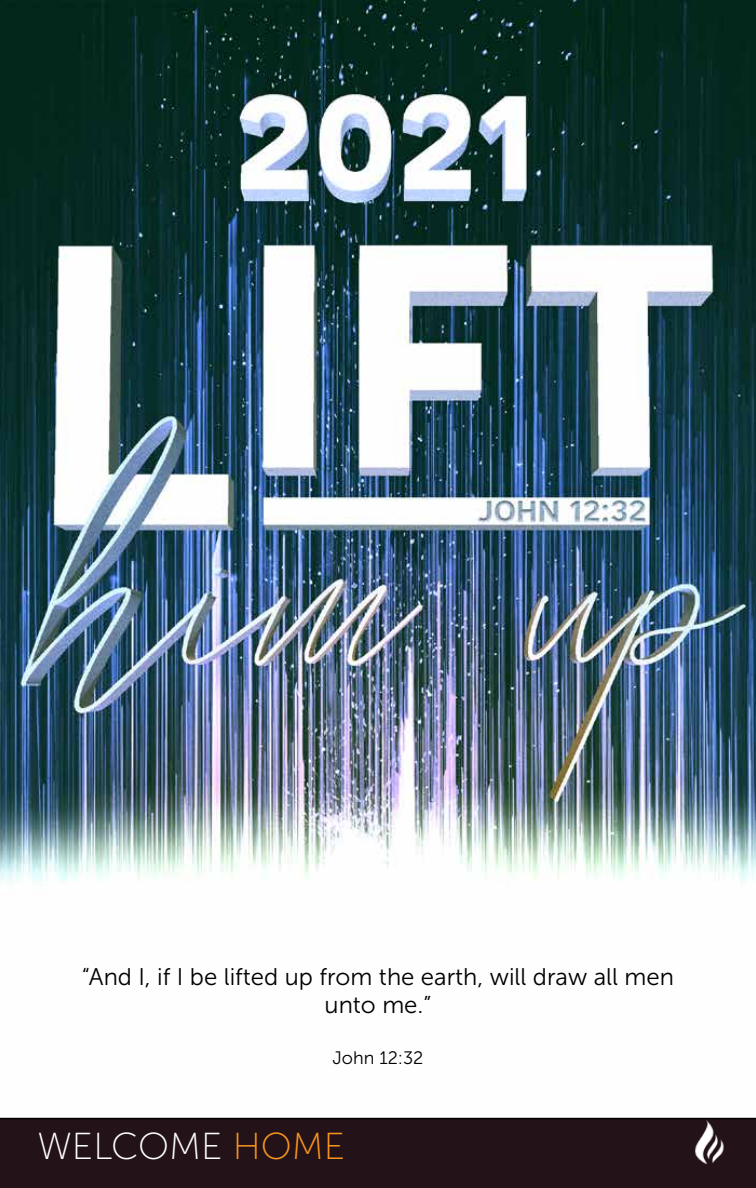
<style>
.page{position:relative;width:756px;height:1188px;background:#fff}
.page>*{position:absolute;margin:0;border:0;box-sizing:border-box;transform-origin:0 0}
.t1{font:37.5px "Museo Sans 100";color:#fff}
.t2{font:24px/28.8px "Museo Sans 300";color:#000;text-align:center}
.t3{font:18px "Museo Sans 300";color:#000}
.s1{color:#f8951f}
</style>
<div class="page">
<img style="left:0;top:0;width:756px;height:1118px">
<div style="left:0;top:1118px;width:756px;height:70px;background:#231217"></div>
<img style="left:693px;top:1119px;width:33px;height:47px">
<p class="t2" style="left:82px;top:962px;width:594px">“And I, if I be lifted up from the earth, will draw all men unto me.”</p>
<p class="t3" style="left:333px;top:1048px;width:92px">John 12:32</p>
<h1 class="t1" style="left:38px;top:1126px;width:309px">WELCOME <span class="s1">HOME</span></h1>
</div>
